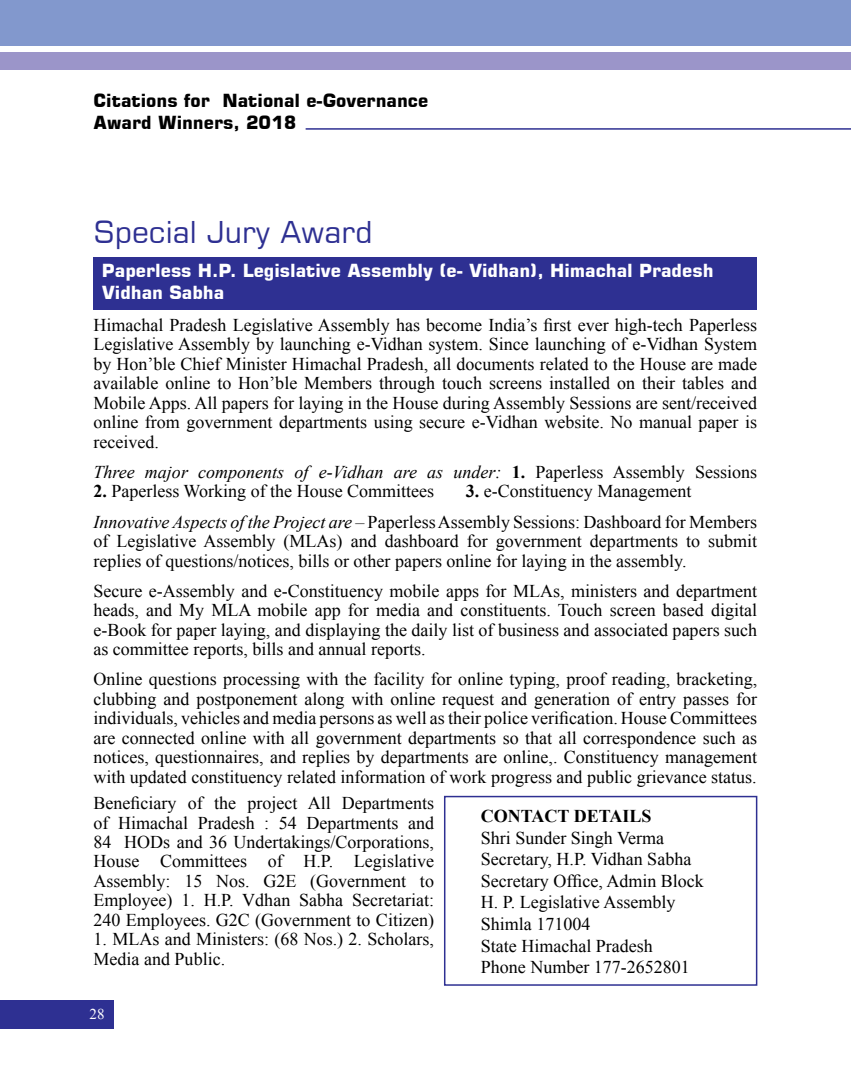
<style>
.page{position:relative;width:851px;height:1080px;background:#fff}
.page>*{position:absolute;margin:0;border:0;box-sizing:border-box;transform-origin:0 0}
.t1{font:30px "Square 721 BT";color:#2e3092}
.t2{font:18px/19.5px "Times New Roman";color:#000}
.t3{font:700 18px/21.6px "Square 721 BT";color:#fff}
.t4{font:italic 18px "Times New Roman";color:#000}
.t5{font:700 18px/21.6px "Square 721 BT";color:#000}
.t6{font:15px "Times New Roman";color:#fff}
.s1{font-weight:700;font-style:normal}
.s2{font-style:normal}
.s3{font-weight:700}
.s4{font-style:italic}
</style>
<div class="page">
<div style="left:0;top:1000px;width:113px;height:28px;background:#2e3092"></div>
<div style="left:0;top:0;width:850px;height:46px;background:#8298cd"></div>
<div style="left:0;top:52px;width:850px;height:17px;background:#9b95c9"></div>
<hr style="left:305px;top:128px;width:545px;height:2px;background:#2e3092">
<div style="left:94px;top:257px;width:663px;height:53px;background:#2e3092"></div>
<div style="left:444px;top:796px;width:313px;height:190px;border:2px solid #2e3092"></div>
<p class="t5" style="left:94px;top:90px;width:336px">Citations for National e-Governance<br>Award Winners, 2018</p>
<p class="t1" style="left:93px;top:213px;width:281px">Special Jury Award</p>
<p class="t3" style="left:102px;top:260px;width:613px">Paperless H.P. Legislative Assembly (e- Vidhan), Himachal Pradesh<br>Vidhan Sabha</p>
<p class="t2" style="left:93px;top:315px;width:665px;text-align:justify">Himachal Pradesh Legislative Assembly has become India’s first ever high-tech Paperless Legislative Assembly by launching e-Vidhan system. Since launching of e-Vidhan System by Hon’ble Chief Minister Himachal Pradesh, all documents related to the House are made available online to Hon’ble Members through touch screens installed on their tables and Mobile Apps. All papers for laying in the House during Assembly Sessions are sent/received online from government departments using secure e-Vidhan website. No manual paper is received.</p>
<p class="t4" style="left:93px;top:460px;width:665px">Three major components of e-Vidhan are as under: <span class="s1">1.</span> <span class="s2">Paperless Assembly Sessions</span></p>
<p class="t2" style="left:93px;top:481px;width:342px"><span class="s3">2.</span> Paperless Working of the House Committees</p>
<p class="t2" style="left:93px;top:476px;width:665px;line-height:30.2px;text-indent:372px"><span class="s3">3.</span> e-Constituency Management<br><span class="s4">Innovative Aspects of the Project are –</span> Paperless Assembly Sessions: Dashboard for Members</p>
<p class="t2" style="left:93px;top:531px;width:665px">of Legislative Assembly (MLAs) and dashboard for government departments to submit replies of questions/notices, bills or other papers online for laying in the assembly.</p>
<p class="t2" style="left:93px;top:581px;width:665px;text-align:justify">Secure e-Assembly and e-Constituency mobile apps for MLAs, ministers and department heads, and My MLA mobile app for media and constituents. Touch screen based digital e-Book for paper laying, and displaying the daily list of business and associated papers such as committee reports, bills and annual reports.</p>
<p class="t2" style="left:93px;top:669px;width:665px;text-align:justify">Online questions processing with the facility for online typing, proof reading, bracketing, clubbing and postponement along with online request and generation of entry passes for individuals, vehicles and media persons as well as their police verification. House Committees are connected online with all government departments so that all correspondence such as notices, questionnaires, and replies by departments are online,. Constituency management with updated constituency related information of work progress and public grievance status.</p>
<p class="t2" style="left:94px;top:793px;width:342px;text-align:justify">Beneficiary of the project All Departments of Himachal Pradesh : 54 Departments and 84 HODs and 36 Undertakings/Corporations, House Committees of H.P. Legislative Assembly: 15 Nos. G2E (Government to Employee) 1. H.P. Vdhan Sabha Secretariat:<br>240 Employees. G2C (Government to Citizen)</p>
<p class="t2" style="left:94px;top:929px;width:342px">1. MLAs and Ministers: (68 Nos.) 2. Scholars,<br>Media and Public.</p>
<p class="t2" style="left:480px;top:805px;width:224px;line-height:21.6px"><span class="s3">CONTACT DETAILS<br></span>Shri Sunder Singh Verma<br>Secretary, H.P. Vidhan Sabha<br>Secretary Office, Admin Block<br>H. P. Legislative Assembly<br>Shimla 171004<br>State Himachal Pradesh<br>Phone Number 177-2652801</p>
<p class="t6" style="left:90px;top:1004px;width:16px">28</p>
</div>
